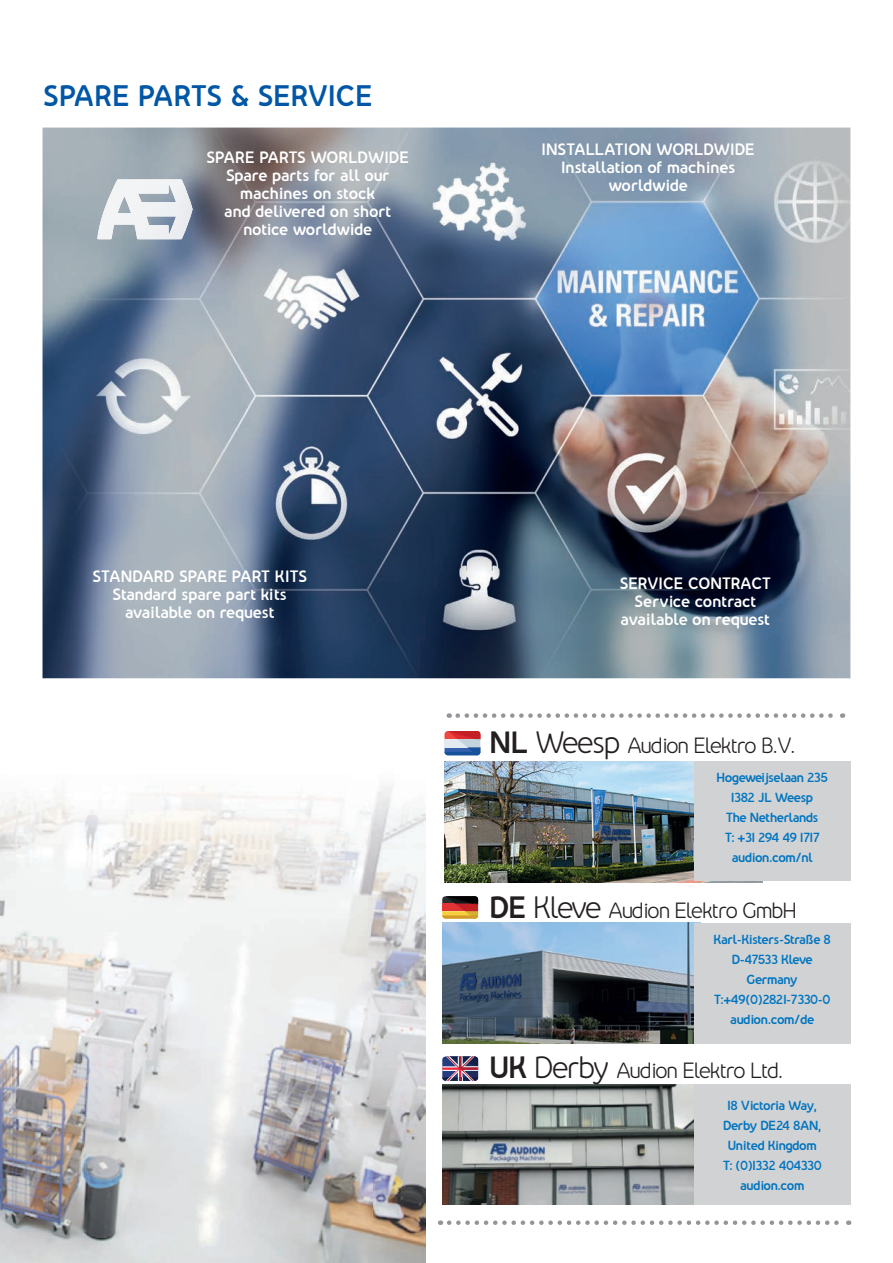
<style>
.page{position:relative;width:893px;height:1263px;background:#fff}
.page>*{position:absolute;margin:0;border:0;box-sizing:border-box;transform-origin:0 0}
.t1{font:700 27px "Nevo";letter-spacing:-.01em;color:#0157a6}
.t2{font:20.1px "Nevo";letter-spacing:-.05em;color:#231f20}
.t3{font:700 15px/18px "Nevo";letter-spacing:-.01em;color:#fff;text-align:center}
.t4{font:700 12px/20.1px "Nevo";letter-spacing:-.04em;color:#0075bf;text-align:center}
.s1{font-weight:700;font-size:28.05px}
.s2{font-size:28.05px}
</style>
<div class="page">
<img style="left:0;top:785px;width:425px;height:478px">
<svg style="left:442px;top:1056px;width:36px;height:25px"></svg>
<svg style="left:442px;top:896px;width:36px;height:23px"></svg>
<img style="left:442px;top:923px;width:252px;height:120px">
<img style="left:445px;top:761px;width:317px;height:121px">
<img style="left:442px;top:1084px;width:252px;height:120px">
<svg style="left:445px;top:731px;width:35px;height:24px"></svg>
<div style="left:694px;top:761px;width:156px;height:120px;background:#d1d2d4"></div>
<div style="left:694px;top:923px;width:156px;height:120px;background:#d1d2d4"></div>
<div style="left:694px;top:1084px;width:156px;height:120px;background:#d1d2d4"></div>
<img style="left:43px;top:128px;width:807px;height:550px">
<img style="left:97px;top:179px;width:96px;height:60px">
<svg style="left:458px;top:713px;width:385px;height:5px"></svg>
<svg style="left:449px;top:1220px;width:400px;height:5px"></svg>
<h1 class="t1" style="left:43px;top:79px;width:331px">SPARE PARTS &amp; SERVICE</h1>
<p class="t3" style="left:207px;top:148px;width:204px">SPARE PARTS WORLDWIDE<br>Spare parts for all our machines on stock<br>and delivered on short notice worldwide</p>
<p class="t3" style="left:541px;top:140px;width:215px">INSTALLATION WORLDWIDE<br>Installation of machines worldwide</p>
<p class="t3" style="left:92px;top:568px;width:216px">STANDARD SPARE PART KITS<br>Standard spare part kits available on request</p>
<p class="t3" style="left:620px;top:574px;width:153px">SERVICE CONTRACT<br>Service contract available on request</p>
<h2 class="t2" style="left:490px;top:733px;width:307px"><span class="s1">NL</span> <span class="s2">Weesp</span> Audion Elektro B.V.</h2>
<p class="t4" style="left:717px;top:767px;width:113px">Hogeweijselaan 235<br>1382 JL Weesp<br>The Netherlands<br>T: +31 294 49 1717 audion.com/nl</p>
<h2 class="t2" style="left:490px;top:898px;width:308px"><span class="s1">DE</span> <span class="s2">Kleve</span> Audion Elektro GmbH</h2>
<p class="t4" style="left:714px;top:929px;width:119px">Karl-Kisters-Straße 8<br>D-47533 Kleve<br>Germany<br>T:+49(0)2821-7330-0 audion.com/de</p>
<h2 class="t2" style="left:490px;top:1058px;width:295px"><span class="s1">UK</span> <span class="s2">Derby</span> Audion Elektro Ltd.</h2>
<p class="t4" style="left:723px;top:1095px;width:101px">18 Victoria Way,<br>Derby DE24 8AN,<br>United Kingdom<br>T: (0)1332 404330 audion.com</p>
</div>
